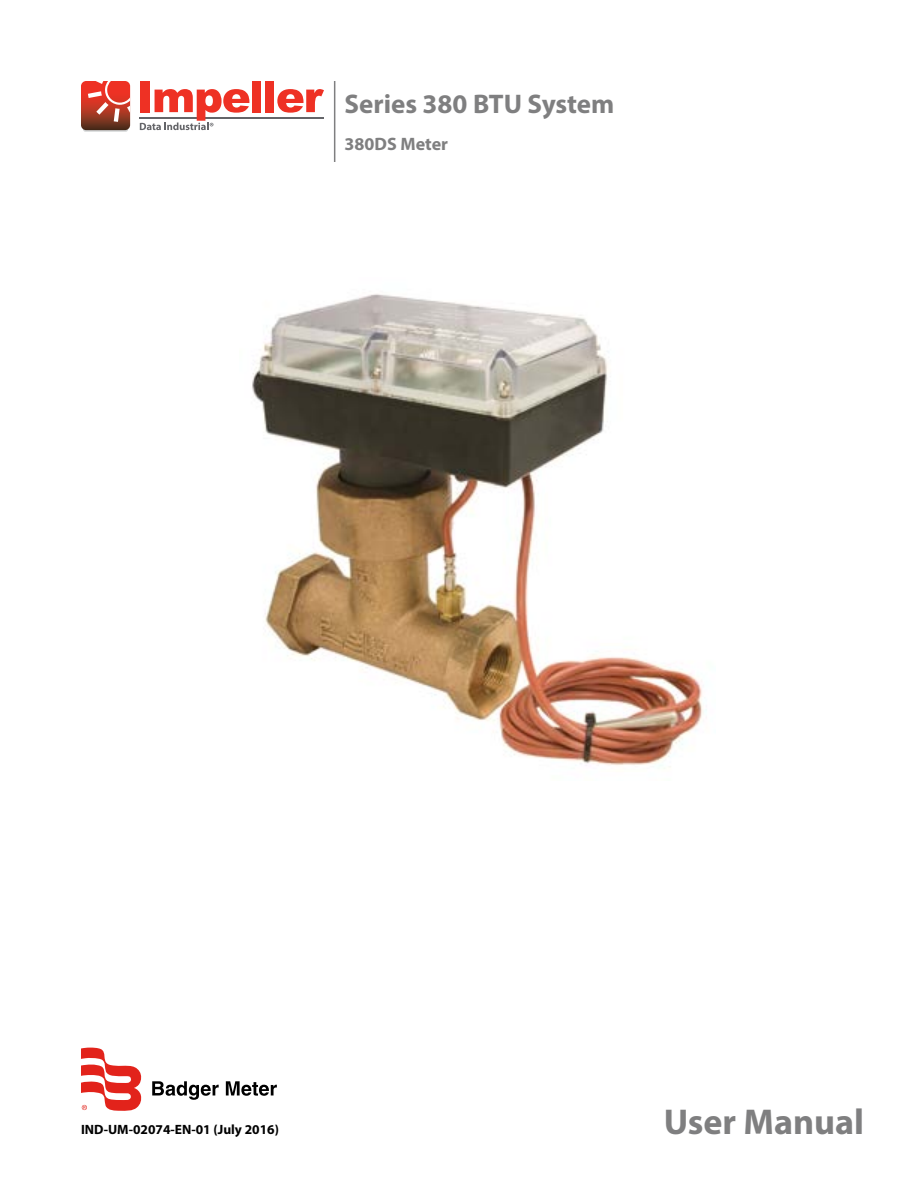
<style>
.page{position:relative;width:918px;height:1188px;background:#fff}
.page>*{position:absolute;margin:0;border:0;box-sizing:border-box;transform-origin:0 0}
.t1{font:700 36px "Myriad Pro";color:#7f7f80}
.t2{font:700 27px "Myriad Pro";color:#7f7f80}
.t3{font:700 18px "Myriad Pro";color:#7f7f80}
.t4{font:700 13.5px "Myriad Pro";color:#000}
</style>
<div class="page">
<hr style="left:334px;top:81px;width:1px;height:81px;background:#7f7f80">
<div style="left:83px;top:126px;width:45px;height:6px;background:#bdbbba;border-radius:2px"></div>
<hr style="left:140px;top:117px;width:184px;height:1px;background:#646569">
<svg style="left:81px;top:81px;width:49px;height:49px;background:#bf4d3e"></svg>
<div style="left:140px;top:81px;width:9px;height:31px;background:#ee3124"></div>
<svg style="left:140px;top:89px;width:109px;height:41px"></svg>
<div style="left:252px;top:81px;width:9px;height:31px;background:#ee3124"></div>
<div style="left:266px;top:81px;width:8px;height:31px;background:#ee3124"></div>
<svg style="left:277px;top:89px;width:47px;height:24px"></svg>
<svg style="left:152px;top:1081px;width:67px;height:19px"></svg>
<svg style="left:226px;top:1081px;width:51px;height:15px"></svg>
<svg style="left:81px;top:1048px;width:61px;height:63px"></svg>
<img style="left:252px;top:294px;width:455px;height:472px">
<h2 class="t2" style="left:345px;top:86px;width:271px">Series 380 BTU System</h2>
<h3 class="t3" style="left:345px;top:132px;width:105px">380DS Meter</h3>
<p class="t4" style="left:81px;top:1121px;width:199px">IND-UM-02074-EN-01 (July 2016)</p>
<h1 class="t1" style="left:664px;top:1098px;width:202px">User Manual</h1>
</div>
